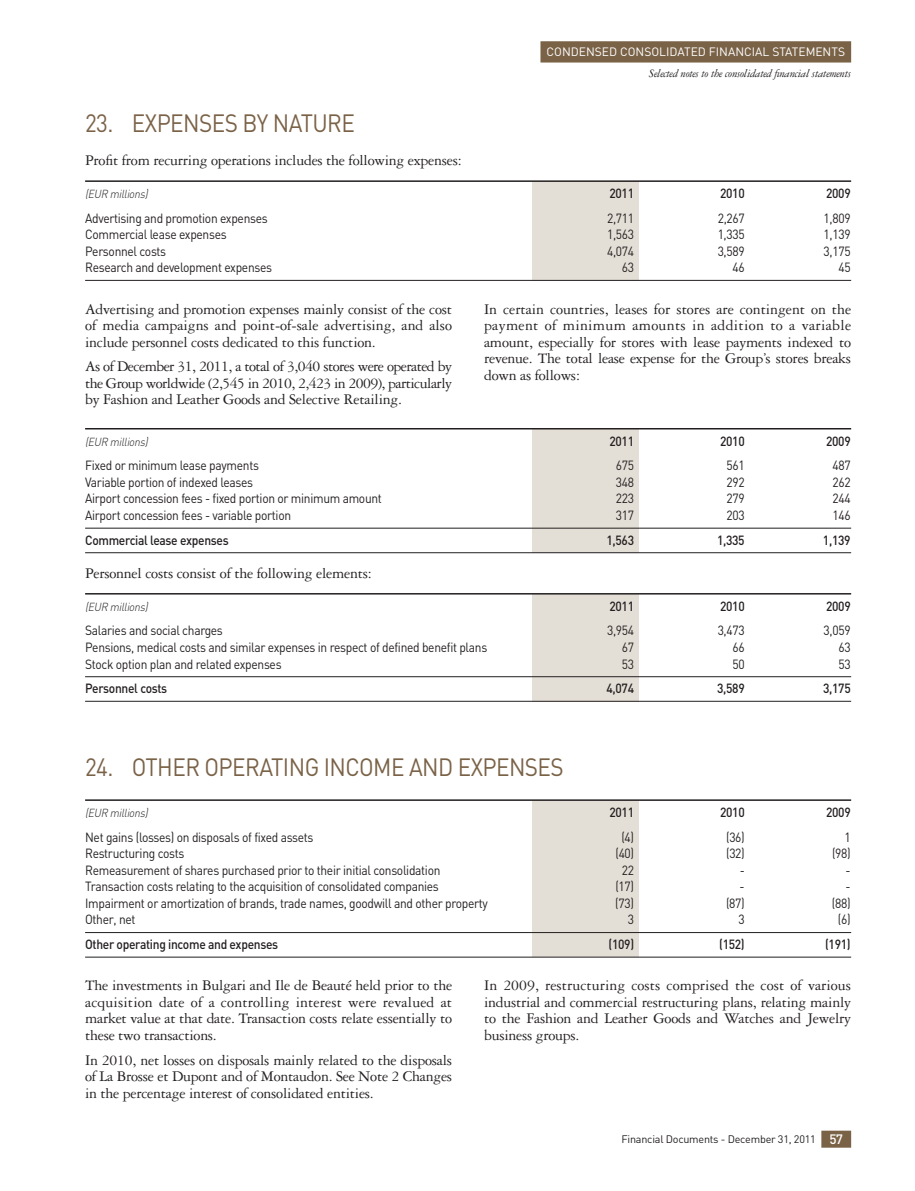
<style>
.page{position:relative;width:915px;height:1191px;background:#fff}
.page>*{position:absolute;margin:0;border:0;box-sizing:border-box;transform-origin:0 0}
.t1{font:24.75px "DIN";letter-spacing:-.025em;color:#7a6247;scale:.91 1}
.t2{font:15.75px/16.5px "Garamond 3 LT Std";letter-spacing:-.015em;color:#231f20;text-align:justify}
.t3{font:13.2px "DIN";letter-spacing:-.025em;color:#231f20;scale:.91 1}
.t4{font:500 13.2px "DIN";letter-spacing:-.025em;color:#231f20;scale:.91 1}
.t5{font:italic 12px "Garamond 3 LT Std";letter-spacing:-.02em;color:#231f20}
.t6{font:12px "DIN";color:#fff}
.t7{font:italic 300 11.55px "DIN";color:#231f20;scale:.91 1}
.t8{font:10.8px "DIN";letter-spacing:-.02em;color:#231f20}
.s1{font-weight:500;font-size:13.5px;color:#fff}
</style>
<div class="page">
<div style="left:531px;top:800px;width:107px;height:157px;background:#e4dfd6"></div>
<div style="left:531px;top:594px;width:107px;height:107px;background:#e4dfd6"></div>
<div style="left:531px;top:429px;width:107px;height:124px;background:#e4dfd6"></div>
<hr style="left:85px;top:428px;width:765px;height:1px;background:#231f20">
<hr style="left:85px;top:528px;width:765px;height:1px;background:#231f20">
<hr style="left:85px;top:552px;width:765px;height:1px;background:#231f20">
<hr style="left:85px;top:593px;width:765px;height:1px;background:#231f20">
<hr style="left:85px;top:676px;width:765px;height:1px;background:#231f20">
<hr style="left:85px;top:701px;width:765px;height:1px;background:#231f20">
<hr style="left:85px;top:799px;width:765px;height:2px;background:#231f20">
<hr style="left:85px;top:932px;width:765px;height:1px;background:#231f20">
<hr style="left:85px;top:956px;width:765px;height:1px;background:#231f20">
<div style="left:531px;top:182px;width:107px;height:98px;background:#e4dfd6"></div>
<hr style="left:85px;top:180px;width:765px;height:2px;background:#231f20">
<hr style="left:85px;top:280px;width:765px;height:1px;background:#231f20">
<div style="left:540px;top:41px;width:310px;height:22px;background:#7a6247"></div>
<div style="left:821px;top:1130px;width:29px;height:17px;background:#7a6247"></div>
<p class="t6" style="left:546px;top:47px;width:300px">CONDENSED CONSOLIDATED FINANCIAL STATEMENTS</p>
<p class="t5" style="left:648px;top:69px;width:203px">Selected notes to the consolidated financial statements</p>
<h1 class="t1" style="left:85px;top:114px;width:298px">23. EXPENSES BY NATURE</h1>
<p class="t2" style="left:85px;top:153px;width:378px">Profit from recurring operations includes the following expenses:</p>
<p class="t7" style="left:85px;top:190px;width:73px">(EUR millions)</p>
<p class="t4" style="left:609px;top:189px;width:29px">2011</p>
<p class="t4" style="left:719px;top:189px;width:29px">2010</p>
<p class="t4" style="left:825px;top:189px;width:29px">2009</p>
<p class="t3" style="left:85px;top:213px;width:202px">Advertising and promotion expenses</p>
<p class="t3" style="left:607px;top:213px;width:31px">2,711</p>
<p class="t3" style="left:717px;top:213px;width:31px">2,267</p>
<p class="t3" style="left:823px;top:213px;width:31px">1,809</p>
<p class="t3" style="left:85px;top:230px;width:157px">Commercial lease expenses</p>
<p class="t3" style="left:607px;top:230px;width:31px">1,563</p>
<p class="t3" style="left:717px;top:230px;width:31px">1,335</p>
<p class="t3" style="left:823px;top:230px;width:31px">1,139</p>
<p class="t3" style="left:85px;top:246px;width:91px">Personnel costs</p>
<p class="t3" style="left:607px;top:246px;width:31px">4,074</p>
<p class="t3" style="left:717px;top:246px;width:31px">3,589</p>
<p class="t3" style="left:823px;top:246px;width:31px">3,175</p>
<p class="t3" style="left:85px;top:263px;width:207px">Research and development expenses</p>
<p class="t3" style="left:621px;top:263px;width:15px">63</p>
<p class="t3" style="left:732px;top:263px;width:15px">46</p>
<p class="t3" style="left:838px;top:263px;width:15px">45</p>
<p class="t2" style="left:85px;top:302px;width:368px">Advertising and promotion expenses mainly consist of the cost of media campaigns and point-of-sale advertising, and also include personnel costs dedicated to this function.</p>
<p class="t2" style="left:85px;top:360px;width:368px">As of December 31, 2011, a total of 3,040 stores were operated by the Group worldwide (2,545 in 2010, 2,423 in 2009), particularly by Fashion and Leather Goods and Selective Retailing.</p>
<p class="t2" style="left:484px;top:302px;width:368px">In certain countries, leases for stores are contingent on the payment of minimum amounts in addition to a variable amount, especially for stores with lease payments indexed to revenue. The total lease expense for the Group’s stores breaks down as follows:</p>
<p class="t7" style="left:85px;top:437px;width:73px">(EUR millions)</p>
<p class="t4" style="left:609px;top:436px;width:29px">2011</p>
<p class="t4" style="left:719px;top:436px;width:29px">2010</p>
<p class="t4" style="left:825px;top:436px;width:29px">2009</p>
<p class="t3" style="left:85px;top:461px;width:192px">Fixed or minimum lease payments</p>
<p class="t3" style="left:615px;top:461px;width:21px">675</p>
<p class="t3" style="left:726px;top:461px;width:21px">561</p>
<p class="t3" style="left:832px;top:461px;width:21px">487</p>
<p class="t3" style="left:85px;top:477px;width:186px">Variable portion of indexed leases</p>
<p class="t3" style="left:615px;top:477px;width:21px">348</p>
<p class="t3" style="left:726px;top:477px;width:21px">292</p>
<p class="t3" style="left:832px;top:477px;width:21px">262</p>
<p class="t3" style="left:85px;top:494px;width:327px">Airport concession fees - fixed portion or minimum amount</p>
<p class="t3" style="left:615px;top:494px;width:21px">223</p>
<p class="t3" style="left:726px;top:494px;width:21px">279</p>
<p class="t3" style="left:832px;top:494px;width:21px">244</p>
<p class="t3" style="left:85px;top:510px;width:228px">Airport concession fees - variable portion</p>
<p class="t3" style="left:615px;top:510px;width:21px">317</p>
<p class="t3" style="left:726px;top:510px;width:21px">203</p>
<p class="t3" style="left:832px;top:510px;width:21px">146</p>
<p class="t4" style="left:85px;top:535px;width:159px">Commercial lease expenses</p>
<p class="t4" style="left:606px;top:535px;width:32px">1,563</p>
<p class="t4" style="left:716px;top:535px;width:32px">1,335</p>
<p class="t4" style="left:822px;top:535px;width:32px">1,139</p>
<p class="t2" style="left:85px;top:566px;width:288px">Personnel costs consist of the following elements:</p>
<p class="t7" style="left:85px;top:602px;width:73px">(EUR millions)</p>
<p class="t4" style="left:609px;top:601px;width:29px">2011</p>
<p class="t4" style="left:719px;top:601px;width:29px">2010</p>
<p class="t4" style="left:825px;top:601px;width:29px">2009</p>
<p class="t3" style="left:85px;top:626px;width:153px">Salaries and social charges</p>
<p class="t3" style="left:607px;top:626px;width:31px">3,954</p>
<p class="t3" style="left:717px;top:626px;width:31px">3,473</p>
<p class="t3" style="left:823px;top:626px;width:31px">3,059</p>
<p class="t3" style="left:85px;top:642px;width:443px">Pensions, medical costs and similar expenses in respect of defined benefit plans</p>
<p class="t3" style="left:621px;top:642px;width:15px">67</p>
<p class="t3" style="left:732px;top:642px;width:15px">66</p>
<p class="t3" style="left:838px;top:642px;width:15px">63</p>
<p class="t3" style="left:85px;top:659px;width:217px">Stock option plan and related expenses</p>
<p class="t3" style="left:621px;top:659px;width:15px">53</p>
<p class="t3" style="left:732px;top:659px;width:15px">50</p>
<p class="t3" style="left:838px;top:659px;width:15px">53</p>
<p class="t4" style="left:85px;top:684px;width:92px">Personnel costs</p>
<p class="t4" style="left:606px;top:684px;width:32px">4,074</p>
<p class="t4" style="left:716px;top:684px;width:32px">3,589</p>
<p class="t4" style="left:822px;top:684px;width:32px">3,175</p>
<h1 class="t1" style="left:85px;top:758px;width:527px">24. OTHER OPERATING INCOME AND EXPENSES</h1>
<p class="t7" style="left:85px;top:809px;width:73px">(EUR millions)</p>
<p class="t4" style="left:609px;top:807px;width:29px">2011</p>
<p class="t4" style="left:719px;top:807px;width:29px">2010</p>
<p class="t4" style="left:825px;top:807px;width:29px">2009</p>
<p class="t3" style="left:85px;top:832px;width:252px">Net gains (losses) on disposals of fixed assets</p>
<p class="t3" style="left:621px;top:832px;width:16px">(4)</p>
<p class="t3" style="left:725px;top:832px;width:22px">(36)</p>
<p class="t3" style="left:844px;top:832px;width:8px">1</p>
<p class="t3" style="left:85px;top:849px;width:110px">Restructuring costs</p>
<p class="t3" style="left:615px;top:849px;width:22px">(40)</p>
<p class="t3" style="left:725px;top:849px;width:22px">(32)</p>
<p class="t3" style="left:831px;top:849px;width:22px">(98)</p>
<p class="t3" style="left:85px;top:865px;width:392px">Remeasurement of shares purchased prior to their initial consolidation</p>
<p class="t3" style="left:621px;top:865px;width:15px">22</p>
<p class="t3" style="left:739px;top:865px;width:7px">-</p>
<p class="t3" style="left:845px;top:865px;width:7px">-</p>
<p class="t3" style="left:85px;top:882px;width:390px">Transaction costs relating to the acquisition of consolidated companies</p>
<p class="t3" style="left:615px;top:882px;width:22px">(17)</p>
<p class="t3" style="left:739px;top:882px;width:7px">-</p>
<p class="t3" style="left:845px;top:882px;width:7px">-</p>
<p class="t3" style="left:85px;top:898px;width:444px">Impairment or amortization of brands, trade names, goodwill and other property</p>
<p class="t3" style="left:615px;top:898px;width:22px">(73)</p>
<p class="t3" style="left:725px;top:898px;width:22px">(87)</p>
<p class="t3" style="left:831px;top:898px;width:22px">(88)</p>
<p class="t3" style="left:85px;top:915px;width:57px">Other, net</p>
<p class="t3" style="left:627px;top:915px;width:8px">3</p>
<p class="t3" style="left:738px;top:915px;width:8px">3</p>
<p class="t3" style="left:837px;top:915px;width:16px">(6)</p>
<p class="t4" style="left:85px;top:939px;width:214px">Other operating income and expenses</p>
<p class="t4" style="left:608px;top:939px;width:30px">(109)</p>
<p class="t4" style="left:719px;top:939px;width:30px">(152)</p>
<p class="t4" style="left:824px;top:939px;width:30px">(191)</p>
<p class="t2" style="left:85px;top:978px;width:368px">The investments in Bulgari and Ile de Beauté held prior to the acquisition date of a controlling interest were revalued at market value at that date. Transaction costs relate essentially to these two transactions.</p>
<p class="t2" style="left:85px;top:1053px;width:368px">In 2010, net losses on disposals mainly related to the disposals of La Brosse et Dupont and of Montaudon. See Note 2 Changes in the percentage interest of consolidated entities.</p>
<p class="t2" style="left:484px;top:978px;width:368px">In 2009, restructuring costs comprised the cost of various industrial and commercial restructuring plans, relating mainly to the Fashion and Leather Goods and Watches and Jewelry business groups.</p>
<p class="t8" style="left:621px;top:1134px;width:223px">Financial Documents - December 31, 2011 <span class="s1">57</span></p>
</div>
